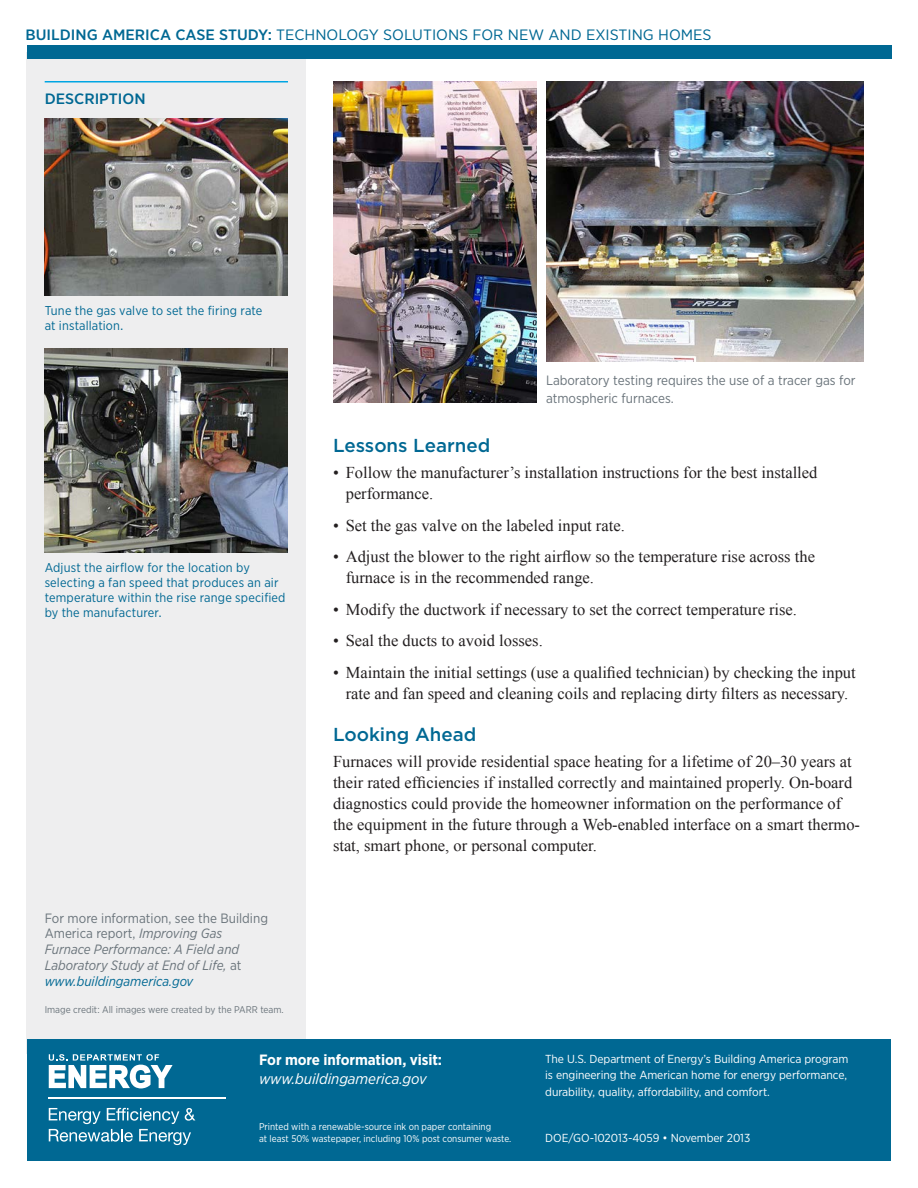
<style>
.page{position:relative;width:918px;height:1188px;background:#fff}
.page>*{position:absolute;margin:0;border:0;box-sizing:border-box;transform-origin:0 0}
.t1{font:500 18.75px "Gotham";color:#006893}
.t2{font:16.5px/21px "Times New Roman";color:#231f20}
.t3{font:500 15px "Gotham Narrow";color:#006893;scale:1.1 1}
.t4{font:15px "Gotham Narrow";color:#006893;scale:1.1 1}
.t5{font:700 14.85px "Gotham Narrow";letter-spacing:-.005em;color:#fff}
.t6{font:italic 14.85px "Gotham Narrow";letter-spacing:-.005em;color:#fff}
.t7{font:italic 13.5px/15.8px "Gotham Narrow";color:#6a747b}
.t8{font:13.5px/18px "Gotham Narrow";color:#6a747b}
.t9{font:12.75px/15px "Gotham Narrow";letter-spacing:.01em;color:#006893}
.t10{font:11.7px/16.5px "Gotham Narrow";letter-spacing:-.005em;color:#fff}
.t11{font:9.75px/11.2px "Gotham Narrow";color:#fff}
.t12{font:9.75px "Gotham Narrow";color:#6a747b}
.s1{font-weight:400}
.s2{font-style:normal}
.s3{color:#006893}
</style>
<div class="page">
<div style="left:27px;top:52px;width:279px;height:1002px;background:#eeeeef"></div>
<div style="left:27px;top:1039px;width:864px;height:122px;background:#006893"></div>
<svg style="left:49px;top:1054px;width:124px;height:34px"></svg>
<hr style="left:49px;top:1097px;width:177px;height:2px;background:#fff">
<svg style="left:49px;top:1108px;width:146px;height:37px"></svg>
<div style="left:27px;top:46px;width:864px;height:13px;background:#006893"></div>
<hr style="left:45px;top:81px;width:243px;height:1px;background:#00a5e3">
<img style="left:45px;top:118px;width:243px;height:178px">
<img style="left:45px;top:349px;width:243px;height:204px">
<img style="left:333px;top:81px;width:204px;height:322px">
<img style="left:546px;top:81px;width:318px;height:281px">
<p class="t3" style="left:25px;top:25px;width:384px">BUILDING AMERICA CASE STUDY: <span class="s1">Technology Solutions</span></p>
<p class="t4" style="left:473px;top:25px;width:80px">for new and</p>
<p class="t4" style="left:586px;top:25px;width:106px">Existing Homes</p>
<p class="t3" style="left:45px;top:89px;width:36px">DESCRIPTION</p>
<p class="t9" style="left:45px;top:303px;width:219px">Tune the gas valve to set the firing rate at installation.</p>
<p class="t9" style="left:45px;top:560px;width:242px">Adjust the airflow for the location by selecting a fan speed that produces an air temperature within the rise range specified by the manufacturer.</p>
<p class="t7" style="left:45px;top:910px;width:225px"><span class="s2">For more information, see the Building<br>America report,</span> Improving Gas<br>Furnace Performance: A Field and<br>Laboratory Study at End of Life, <span class="s2">at </span><span class="s3">www.buildingamerica.gov</span></p>
<p class="t12" style="left:45px;top:1003px;width:241px">Image credit: All images were created by the PARR team.</p>
<p class="t8" style="left:546px;top:371px;width:311px">Laboratory testing requires the use of a tracer gas for atmospheric furnaces.</p>
<p class="t1" style="left:333px;top:433px;width:159px">Lessons Learned</p>
<p class="t2" style="left:346px;top:462px;width:473px;text-indent:-13px">• Follow the manufacturer’s installation instructions for the best installed performance.</p>
<p class="t2" style="left:333px;top:514px;width:293px">• Set the gas valve on the labeled input rate.</p>
<p class="t2" style="left:346px;top:546px;width:471px;text-indent:-13px">• Adjust the blower to the right airflow so the temperature rise across the furnace is in the recommended range.</p>
<p class="t2" style="left:333px;top:598px;width:466px">• Modify the ductwork if necessary to set the correct temperature rise.</p>
<p class="t2" style="left:333px;top:630px;width:211px">• Seal the ducts to avoid losses.</p>
<p class="t2" style="left:333px;top:661px;width:524px;text-align:center">• Maintain the initial settings (use a qualified technician) by checking the input rate and fan speed and cleaning coils and replacing dirty filters as necessary.</p>
<p class="t1" style="left:333px;top:722px;width:145px">Looking Ahead</p>
<p class="t2" style="left:333px;top:751px;width:529px">Furnaces will provide residential space heating for a lifetime of 20–30 years at their rated efficiencies if installed correctly and maintained properly. On-board diagnostics could provide the homeowner information on the performance of the equipment in the future through a Web-enabled interface on a smart thermo&shy;stat, smart phone, or personal computer.</p>
<p class="t5" style="left:259px;top:1050px;width:185px">For more information, visit:</p>
<p class="t6" style="left:259px;top:1070px;width:169px">www.buildingamerica.gov</p>
<p class="t11" style="left:259px;top:1121px;width:254px">Printed with a renewable-source ink on paper containing<br>at least 50% wastepaper, including 10% post consumer waste.</p>
<p class="t10" style="left:545px;top:1050px;width:305px">The U.S. Department of Energy’s Building America program is engineering the American home for energy performance, durability, quality, affordability, and comfort.</p>
<p class="t10" style="left:545px;top:1129px;width:207px">DOE/GO-102013-4059 • November 2013</p>
</div>
